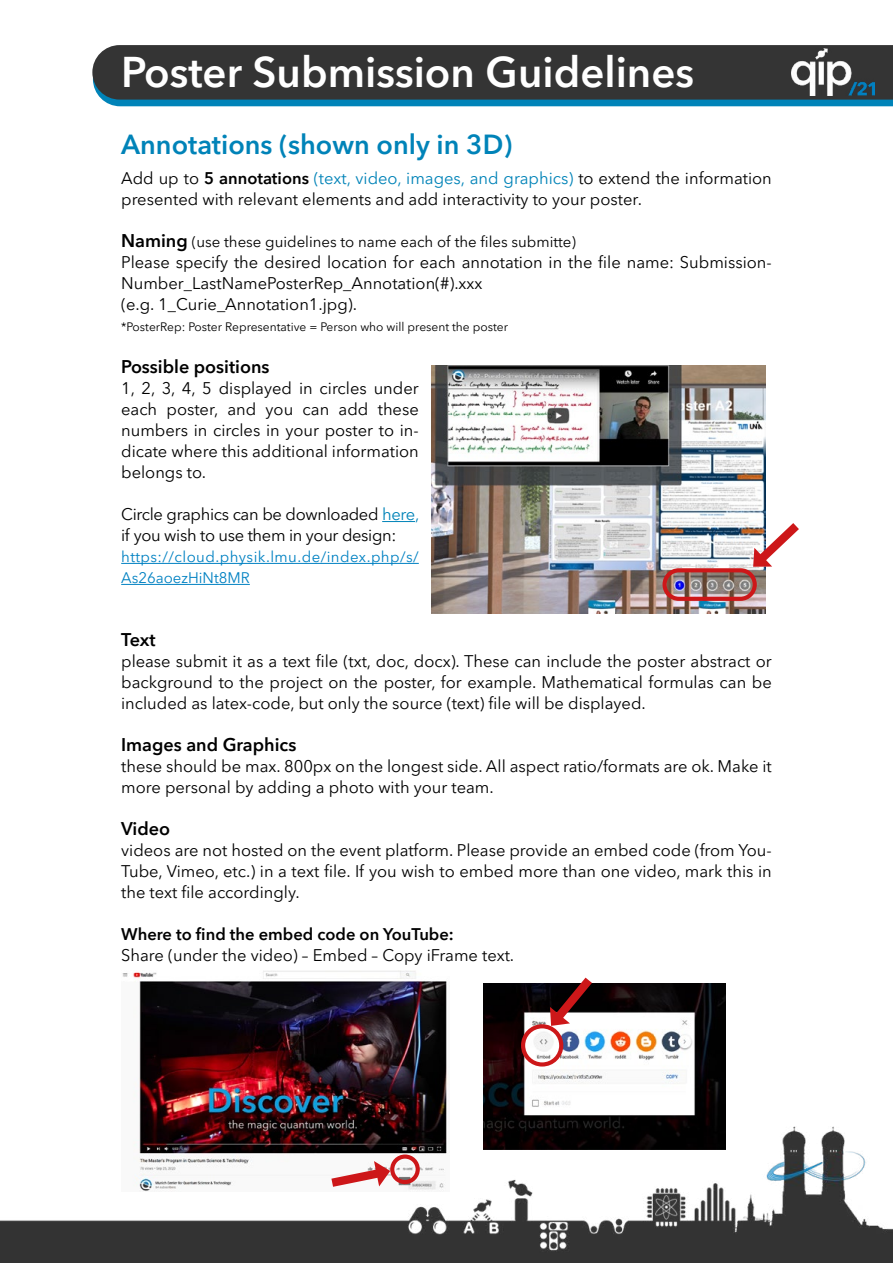
<style>
.page{position:relative;width:893px;height:1263px;background:#fff}
.page>*{position:absolute;margin:0;border:0;box-sizing:border-box;transform-origin:0 0}
.t1{font:600 42px "Avenir Next W1 G";color:#fff}
.t2{font:600 27px "Avenir Next W1 G";color:#0083b8}
.t3{font:600 18px "Avenir Next W1 G";color:#000}
.t4{font:16.5px/21px "Avenir Next W1 G";color:#000}
.t5{font:16.5px/21px "Avenir Next W1 G";letter-spacing:-.02em;color:#000}
.t6{font:600 16.5px "Avenir Next W1 G";color:#000}
.t7{font:15px/21px "Avenir Next W1 G";letter-spacing:.03em;color:#0081c2}
.t8{font:15px "Avenir Next W1 G";color:#000}
.t9{font:12px "Avenir Next W1 G";color:#000}
.s1{font-weight:600}
.s2{color:#0083b8}
.s3{font-weight:600;font-size:18px}
</style>
<div class="page">
<svg style="left:92px;top:45px;width:801px;height:61px;background:#303e45"></svg>
<img style="left:792px;top:49px;width:83px;height:46px">
<img style="left:0;top:1114px;width:893px;height:149px">
<hr style="left:382px;top:521px;width:33px;height:1px;background:#0083b8">
<hr style="left:121px;top:563px;width:298px;height:1px;background:#0081c2">
<hr style="left:121px;top:584px;width:129px;height:1px;background:#0081c2">
<img style="left:432px;top:366px;width:333px;height:247px">
<img style="left:483px;top:983px;width:242px;height:166px">
<img style="left:121px;top:970px;width:329px;height:222px">
<div style="left:390px;top:1154px;width:30px;height:30px;border:4px solid #cd1719;border-radius:50%"></div>
<div style="left:521px;top:1024px;width:42px;height:42px;border:4px solid #cd1719;border-radius:50%"></div>
<svg style="left:322px;top:1161px;width:69px;height:31px"></svg>
<svg style="left:748px;top:514px;width:51px;height:58px"></svg>
<svg style="left:545px;top:977px;width:55px;height:54px"></svg>
<div style="left:662px;top:568px;width:95px;height:33px;border:4px solid #cd1719;border-radius:14px"></div>
<h1 class="t1" style="left:121px;top:39px;width:574px">Poster Submission Guidelines</h1>
<h2 class="t2" style="left:121px;top:123px;width:393px">Annotations (shown only in 3D)</h2>
<p class="t4" style="left:121px;top:166px;width:652px">Add up to <span class="s1">5 annotations</span> <span class="s2">(text, video, images, and graphics)</span> to extend the information presented with relevant elements and add interactivity to your poster.</p>
<p class="t8" style="left:121px;top:230px;width:456px"><span class="s3">Naming</span> (use these guidelines to name each of the files submitte)</p>
<p class="t4" style="left:121px;top:250px;width:652px">Please specify the desired location for each annotation in the file name: Submission-<br>Number_LastNamePosterRep_Annotation(#).xxx<br>(e.g. 1_Curie_Annotation1.jpg).</p>
<p class="t9" style="left:121px;top:317px;width:388px">*PosterRep: Poster Representative = Person who will present the poster</p>
<p class="t3" style="left:121px;top:352px;width:150px">Possible positions</p>
<p class="t4" style="left:121px;top:376px;width:299px;text-align:justify">1, 2, 3, 4, 5 displayed in circles under each poster, and you can add these numbers in circles in your poster to in&shy;dicate where this additional information belongs to.</p>
<p class="t5" style="left:121px;top:502px;width:300px">Circle graphics can be downloaded <span class="s2">here, </span>if you wish to use them in your design:</p>
<p class="t7" style="left:121px;top:545px;width:299px">https://cloud.physik.lmu.de/index.php/s/<br>As26aoezHiNt8MR</p>
<p class="t3" style="left:121px;top:625px;width:36px">Text</p>
<p class="t4" style="left:121px;top:649px;width:652px;text-align:justify">please submit it as a text file (txt, doc, docx). These can include the poster abstract or background to the project on the poster, for example. Mathematical formulas can be included as latex-code, but only the source (text) file will be displayed.</p>
<p class="t3" style="left:121px;top:730px;width:177px">Images and Graphics</p>
<p class="t4" style="left:121px;top:754px;width:652px">these should be max. 800px on the longest side. All aspect ratio/formats are ok. Make it more personal by adding a photo with your team.</p>
<p class="t3" style="left:121px;top:814px;width:50px">Video</p>
<p class="t4" style="left:121px;top:838px;width:652px;text-align:justify">videos are not hosted on the event platform. Please provide an embed code (from You-Tube, Vimeo, etc.) in a text file. If you wish to embed more than one video, mark this in the text file accordingly.</p>
<p class="t6" style="left:121px;top:921px;width:334px">Where to find the embed code on YouTube:</p>
<p class="t4" style="left:121px;top:943px;width:395px">Share (under the video) – Embed – Copy iFrame text.</p>
</div>
